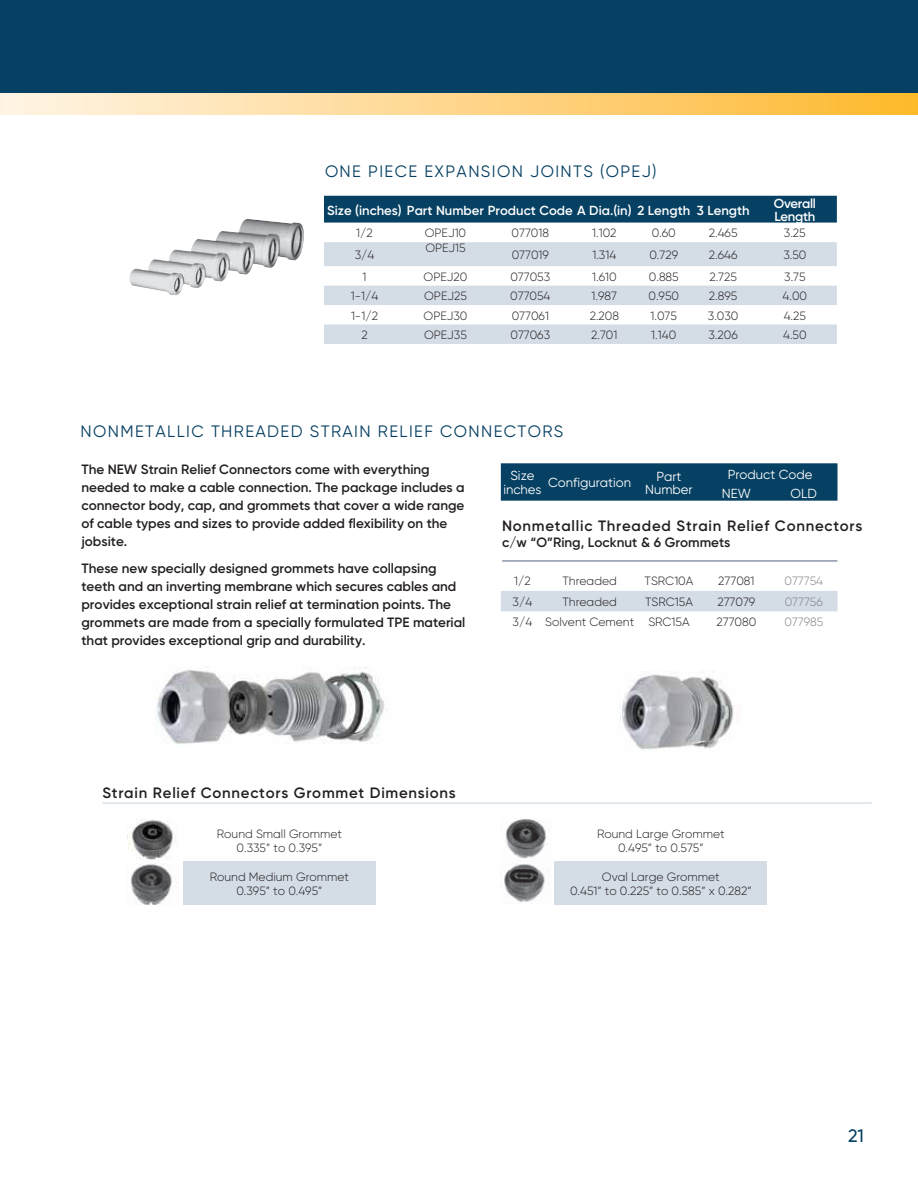
<style>
.page{position:relative;width:918px;height:1188px;background:#fff}
.page>*{position:absolute;margin:0;border:0;box-sizing:border-box;transform-origin:0 0}
.t1{font:500 18px "Gilroy";color:#064062}
.t2{font:16.5px "Gilroy";letter-spacing:.085em;color:#064062}
.t3{font:600 15px "Gilroy";letter-spacing:.05em;color:#231f20}
.t4{font:600 13.5px/18px "Gilroy";color:#231f20}
.t5{font:600 13.2px "Gilroy";color:#fff}
.t6{font:13.2px/13.5px "Gilroy";color:#fff;text-align:center}
.t7{font:600 13.2px/13.5px "Gilroy";letter-spacing:-.025em;color:#fff}
.t8{font:300 12px/14.4px "Gilroy";color:#231f20;text-align:center}
.t9{font:300 12px "Gilroy";color:#808284}
</style>
<div class="page">
<div style="left:0;top:0;width:918px;height:101px;background:#064062"></div>
<div style="left:0;top:94px;width:918px;height:21px;background:linear-gradient(to right,#fff5e7,#feb930)"></div>
<img style="left:129px;top:219px;width:175px;height:76px">
<div style="left:324px;top:196px;width:513px;height:27px;background:#064062"></div>
<svg style="left:324px;top:242px;width:513px;height:102px;fill:#d4dce5"></svg>
<div style="left:501px;top:463px;width:336px;height:38px;background:#064062"></div>
<div style="left:183px;top:862px;width:193px;height:43px;background:#d4dce5"></div>
<div style="left:555px;top:862px;width:212px;height:43px;background:#d4dce5"></div>
<div style="left:501px;top:591px;width:336px;height:20px;background:#d4dce5"></div>
<hr style="left:502px;top:561px;width:335px;height:1px;background:#526482">
<hr style="left:102px;top:803px;width:770px;height:1px;background:#c8d2dd">
<img style="left:155px;top:666px;width:232px;height:78px">
<img style="left:620px;top:670px;width:114px;height:80px">
<img style="left:127px;top:819px;width:49px;height:41px">
<img style="left:126px;top:864px;width:50px;height:41px">
<img style="left:506px;top:818px;width:41px;height:41px">
<img style="left:500px;top:864px;width:50px;height:38px">
<p class="t2" style="left:325px;top:165px;width:333px">ONE PIECE EXPANSION JOINTS (OPEJ)</p>
<p class="t5" style="left:327px;top:205px;width:424px">Size (inches) Part Number Product Code A Dia.(in) 2 Length 3 Length</p>
<p class="t7" style="left:774px;top:198px;width:43px">Overall<br>Length</p>
<p class="t8" style="left:356px;top:227px;width:18px">1/2</p>
<p class="t8" style="left:425px;top:227px;width:43px">OPEJ10</p>
<p class="t8" style="left:512px;top:227px;width:39px">077018</p>
<p class="t8" style="left:592px;top:227px;width:26px">1.102</p>
<p class="t8" style="left:652px;top:227px;width:26px">0.60</p>
<p class="t8" style="left:709px;top:227px;width:30px">2.465</p>
<p class="t8" style="left:784px;top:227px;width:23px">3.25</p>
<p class="t8" style="left:355px;top:249px;width:21px">3/4</p>
<p class="t8" style="left:425px;top:242px;width:42px">OPEJ15</p>
<p class="t8" style="left:512px;top:249px;width:39px">077019</p>
<p class="t8" style="left:592px;top:249px;width:25px">1.314</p>
<p class="t8" style="left:649px;top:249px;width:30px">0.729</p>
<p class="t8" style="left:709px;top:249px;width:30px">2.646</p>
<p class="t8" style="left:783px;top:249px;width:25px">3.50</p>
<p class="t8" style="left:363px;top:271px;width:5px">1</p>
<p class="t8" style="left:424px;top:271px;width:45px">OPEJ20</p>
<p class="t8" style="left:510px;top:271px;width:41px">077053</p>
<p class="t8" style="left:592px;top:271px;width:26px">1.610</p>
<p class="t8" style="left:649px;top:271px;width:31px">0.885</p>
<p class="t8" style="left:709px;top:271px;width:29px">2.725</p>
<p class="t8" style="left:784px;top:271px;width:23px">3.75</p>
<p class="t8" style="left:351px;top:290px;width:29px">1-1/4</p>
<p class="t8" style="left:424px;top:290px;width:44px">OPEJ25</p>
<p class="t8" style="left:510px;top:290px;width:42px">077054</p>
<p class="t8" style="left:592px;top:290px;width:27px">1.987</p>
<p class="t8" style="left:648px;top:290px;width:32px">0.950</p>
<p class="t8" style="left:709px;top:290px;width:30px">2.895</p>
<p class="t8" style="left:783px;top:290px;width:26px">4.00</p>
<p class="t8" style="left:351px;top:309px;width:29px">1-1/2</p>
<p class="t8" style="left:424px;top:309px;width:45px">OPEJ30</p>
<p class="t8" style="left:512px;top:309px;width:39px">077061</p>
<p class="t8" style="left:590px;top:309px;width:31px">2.208</p>
<p class="t8" style="left:651px;top:309px;width:28px">1.075</p>
<p class="t8" style="left:708px;top:309px;width:32px">3.030</p>
<p class="t8" style="left:784px;top:309px;width:24px">4.25</p>
<p class="t8" style="left:361px;top:329px;width:8px">2</p>
<p class="t8" style="left:424px;top:329px;width:44px">OPEJ35</p>
<p class="t8" style="left:510px;top:329px;width:41px">077063</p>
<p class="t8" style="left:591px;top:329px;width:28px">2.701</p>
<p class="t8" style="left:651px;top:329px;width:26px">1.140</p>
<p class="t8" style="left:709px;top:329px;width:31px">3.206</p>
<p class="t8" style="left:783px;top:329px;width:25px">4.50</p>
<p class="t2" style="left:81px;top:425px;width:484px">NONMETALLIC THREADED STRAIN RELIEF CONNECTORS</p>
<p class="t6" style="left:503px;top:471px;width:40px">Size inches</p>
<p class="t6" style="left:548px;top:477px;width:85px">Configuration</p>
<p class="t6" style="left:645px;top:471px;width:49px">Part<br>Number</p>
<p class="t6" style="left:722px;top:467px;width:92px;line-height:18.8px;text-align:left;text-indent:6px">Product Code<br>NEW</p>
<p class="t4" style="left:81px;top:462px;width:385px">The NEW Strain Relief Connectors come with everything needed to make a cable connection. The package includes a connector body, cap, and grommets that cover a wide range of cable types and sizes to provide added flexibility on the jobsite.</p>
<p class="t4" style="left:81px;top:561px;width:385px">These new specially designed grommets have collapsing teeth and an inverting membrane which secures cables and provides exceptional strain relief at termination points. The grommets are made from a specially formulated TPE material that provides exceptional grip and durability.</p>
<p class="t6" style="left:791px;top:488px;width:28px">OLD</p>
<p class="t3" style="left:502px;top:521px;width:362px">Nonmetallic Threaded Strain Relief Connectors</p>
<p class="t4" style="left:502px;top:535px;width:230px">c/w “O”Ring, Locknut &amp; 6 Grommets</p>
<p class="t8" style="left:514px;top:575px;width:18px">1/2</p>
<p class="t8" style="left:562px;top:575px;width:56px">Threaded</p>
<p class="t8" style="left:645px;top:575px;width:50px">TSRC10A</p>
<p class="t8" style="left:718px;top:575px;width:38px">277081</p>
<p class="t9" style="left:785px;top:577px;width:40px">077754</p>
<p class="t8" style="left:513px;top:596px;width:21px">3/4</p>
<p class="t8" style="left:562px;top:596px;width:56px">Threaded</p>
<p class="t8" style="left:645px;top:596px;width:49px">TSRC15A</p>
<p class="t8" style="left:717px;top:596px;width:39px">277079</p>
<p class="t9" style="left:785px;top:598px;width:40px">077756</p>
<p class="t8" style="left:513px;top:616px;width:179px">3/4 Solvent Cement SRC15A</p>
<p class="t8" style="left:716px;top:616px;width:41px">277080</p>
<p class="t9" style="left:784px;top:618px;width:40px">077985</p>
<p class="t3" style="left:102px;top:787px;width:355px">Strain Relief Connectors Grommet Dimensions</p>
<p class="t8" style="left:217px;top:828px;width:127px">Round Small Grommet<br>0.335” to 0.395”</p>
<p class="t8" style="left:210px;top:871px;width:141px">Round Medium Grommet<br>0.395” to 0.495”</p>
<p class="t8" style="left:597px;top:828px;width:129px">Round Large Grommet<br>0.495” to 0.575”</p>
<p class="t8" style="left:570px;top:871px;width:183px">Oval Large Grommet<br>0.451” to 0.225” to 0.585” x 0.282”</p>
<h1 class="t1" style="left:848px;top:1130px;width:17px">21</h1>
</div>
